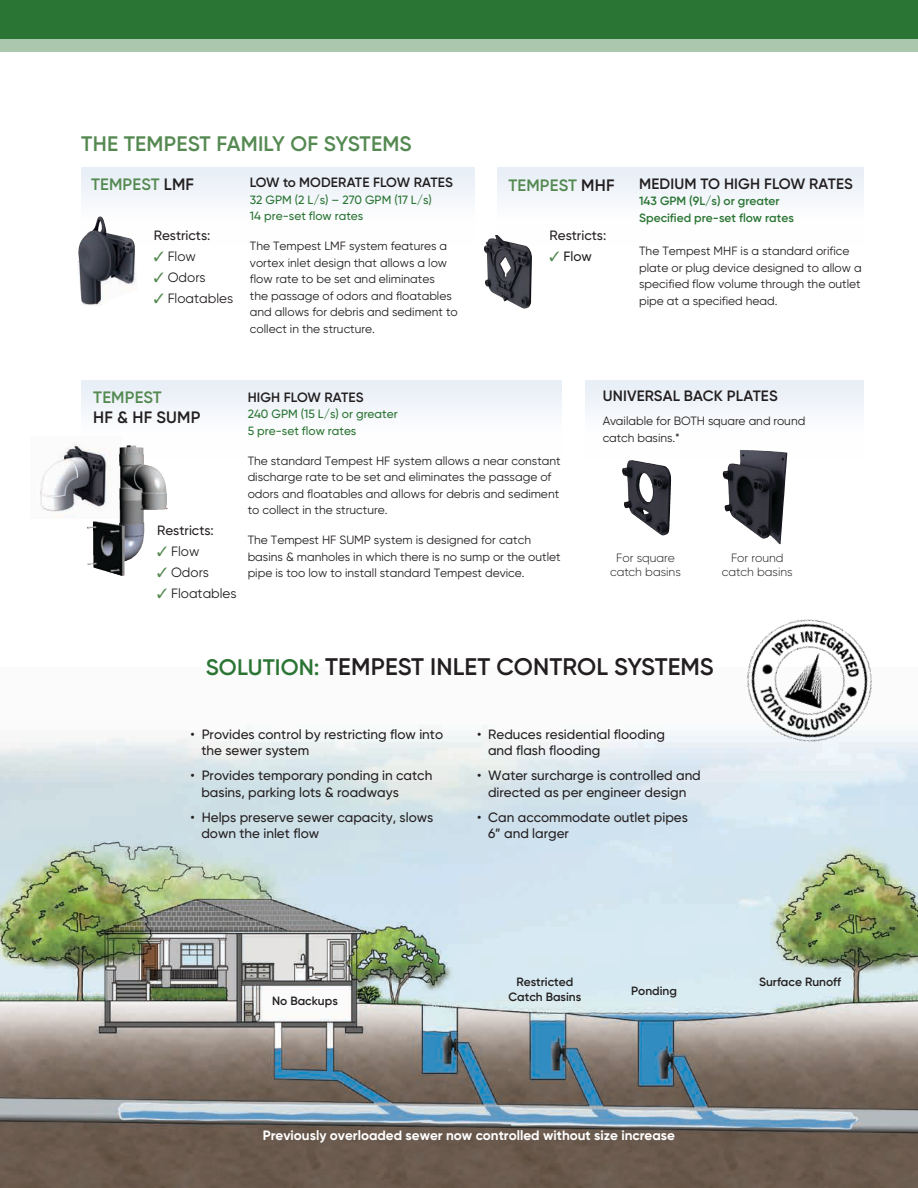
<style>
.page{position:relative;width:918px;height:1188px;background:#fff}
.page>*{position:absolute;margin:0;border:0;box-sizing:border-box;transform-origin:0 0}
.t1{font:600 24px "Gilroy";letter-spacing:.005em;color:#231f20}
.t2{font:600 21px "Gilroy";letter-spacing:.01em;color:#548951}
.t3{font:600 16.5px "Gilroy";letter-spacing:.01em;color:#548951}
.t4{font:600 16.5px "Gilroy";letter-spacing:.01em;color:#231f20}
.t5{font:600 15px "Gilroy";letter-spacing:.01em;color:#231f20}
.t6{font:500 13.5px/16.2px "Gilroy";color:#231f20}
.t7{font:700 13.5px "Gilroy";color:#fff}
.t8{font:13.5px "Gilroy";color:#231f20}
.t9{font:600 13.5px "Gilroy";letter-spacing:.01em;color:#231f20}
.t10{font:12px/16.5px "Gilroy";color:#231f20}
.t11{font:500 12px/16.5px "Gilroy";color:#2b7534}
.t12{font:600 12px "Gilroy";color:#231f20}
.t13{font:600 12px/16.5px "Gilroy";color:#2b7534}
.t14{font:300 12px/14.4px "Gilroy";color:#231f20;text-align:center}
.s1{color:#231f20}
.s2{color:#548951}
.s3{font-size:22.5px;color:#2b7534}
</style>
<div class="page">
<img style="left:0;top:731px;width:918px;height:457px">
<div style="left:0;top:0;width:918px;height:39px;background:#2b7534"></div>
<div style="left:0;top:39px;width:918px;height:12px;background:#abc8ae"></div>
<div style="left:81px;top:167px;width:394px;height:79px;background:linear-gradient(to right,#f3f6fa,#f7f9fc)"></div>
<img style="left:78px;top:216px;width:60px;height:90px">
<div style="left:82px;top:380px;width:480px;height:79px;background:linear-gradient(to right,#f5f7fb,#f6f9fb)"></div>
<div style="left:585px;top:380px;width:279px;height:79px;background:#f5f7fb"></div>
<img style="left:37px;top:437px;width:84px;height:80px">
<img style="left:87px;top:445px;width:57px;height:131px">
<div style="left:498px;top:167px;width:366px;height:79px;background:linear-gradient(to right,#f6f8fb,#f6f8fb)"></div>
<img style="left:484px;top:235px;width:48px;height:74px">
<div style="left:607px;top:445px;width:79px;height:105px;background:#fff;opacity:.75"></div>
<img style="left:622px;top:460px;width:36px;height:73px">
<div style="left:708px;top:435px;width:94px;height:123px;background:#fff;opacity:.75"></div>
<img style="left:722px;top:450px;width:39px;height:88px">
<img style="left:728px;top:619px;width:158px;height:142px">
<h2 class="t2" style="left:81px;top:130px;width:332px">THE TEMPEST FAMILY OF SYSTEMS</h2>
<h3 class="t3" style="left:91px;top:174px;width:105px">TEMPEST <span class="s1">LMF</span></h3>
<p class="t9" style="left:250px;top:174px;width:205px">LOW to MODERATE FLOW RATES</p>
<p class="t11" style="left:250px;top:191px;width:184px">32 GPM (2 L/s) – 270 GPM (17 L/s)<br>14 pre-set flow rates</p>
<p class="t10" style="left:250px;top:238px;width:210px">The Tempest LMF system features a vortex inlet design that allows a low flow rate to be set and eliminates<br>the passage of odors and floatables and allows for debris and sediment to collect in the structure.</p>
<p class="t6" style="left:154px;top:227px;width:58px">Restricts:</p>
<p class="t8" style="left:154px;top:248px;width:44px"><span class="s2">✓</span> Flow</p>
<p class="t8" style="left:154px;top:269px;width:53px"><span class="s2">✓</span> Odors</p>
<p class="t8" style="left:154px;top:290px;width:81px"><span class="s2">✓</span> Floatables</p>
<h3 class="t3" style="left:508px;top:175px;width:108px">TEMPEST <span class="s1">MHF</span></h3>
<p class="t5" style="left:639px;top:174px;width:215px">MEDIUM TO HIGH FLOW RATES</p>
<p class="t13" style="left:639px;top:193px;width:156px">143 GPM (9L/s) or greater<br>Specified pre-set flow rates</p>
<p class="t10" style="left:639px;top:243px;width:224px">The Tempest MHF is a standard orifice plate or plug device designed to allow a specified flow volume through the outlet pipe at a specified head.</p>
<p class="t6" style="left:550px;top:227px;width:58px">Restricts:</p>
<p class="t6" style="left:550px;top:248px;width:44px"><span class="s2">✓</span> Flow</p>
<h3 class="t3" style="left:93px;top:387px;width:70px">TEMPEST</h3>
<h3 class="t4" style="left:93px;top:407px;width:109px">HF &amp; HF SUMP</h3>
<p class="t6" style="left:157px;top:522px;width:58px">Restricts:</p>
<p class="t8" style="left:157px;top:543px;width:44px"><span class="s2">✓</span> Flow</p>
<p class="t8" style="left:157px;top:564px;width:53px"><span class="s2">✓</span> Odors</p>
<p class="t8" style="left:157px;top:585px;width:81px"><span class="s2">✓</span> Floatables</p>
<p class="t9" style="left:248px;top:389px;width:118px">HIGH FLOW RATES</p>
<p class="t11" style="left:248px;top:406px;width:151px">240 GPM (15 L/s) or greater<br>5 pre-set flow rates</p>
<p class="t10" style="left:248px;top:452px;width:315px">The standard Tempest HF system allows a near constant discharge rate to be set and eliminates the passage of odors and floatables and allows for debris and sediment to collect in the structure.</p>
<p class="t10" style="left:248px;top:532px;width:315px">The Tempest HF SUMP system is designed for catch basins &amp; manholes in which there is no sump or the outlet pipe is too low to install standard Tempest device.</p>
<p class="t5" style="left:603px;top:386px;width:176px">UNIVERSAL BACK PLATES</p>
<p class="t10" style="left:603px;top:413px;width:204px">Available for BOTH square and round catch basins.*</p>
<p class="t14" style="left:610px;top:550px;width:72px">For square catch basins</p>
<p class="t14" style="left:722px;top:550px;width:72px">For round catch basins</p>
<h1 class="t1" style="left:206px;top:652px;width:509px"><span class="s3">SOLUTION:</span> TEMPEST INLET CONTROL SYSTEMS</h1>
<p class="t6" style="left:201px;top:726px;width:243px;text-indent:-11px">• Provides control by restricting flow into the sewer system</p>
<p class="t6" style="left:201px;top:767px;width:232px;text-indent:-11px">• Provides temporary ponding in catch basins, parking lots &amp; roadways</p>
<p class="t6" style="left:201px;top:809px;width:234px;text-indent:-11px">• Helps preserve sewer capacity, slows down the inlet flow</p>
<p class="t6" style="left:488px;top:726px;width:179px;text-indent:-11px">• Reduces residential flooding and flash flooding</p>
<p class="t6" style="left:477px;top:767px;width:225px;text-align:center">• Water surcharge is controlled and directed as per engineer design</p>
<p class="t6" style="left:488px;top:809px;width:201px;text-indent:-11px">• Can accommodate outlet pipes<br>6” and larger</p>
<p class="t12" style="left:272px;top:994px;width:67px">No Backups</p>
<p class="t12" style="left:516px;top:974px;width:58px">Restricted</p>
<p class="t12" style="left:759px;top:974px;width:83px">Surface Runoff</p>
<p class="t12" style="left:508px;top:989px;width:74px">Catch Basins</p>
<p class="t12" style="left:631px;top:983px;width:47px">Ponding</p>
<p class="t7" style="left:263px;top:1126px;width:414px">Previously overloaded sewer now controlled without size increase</p>
</div>
